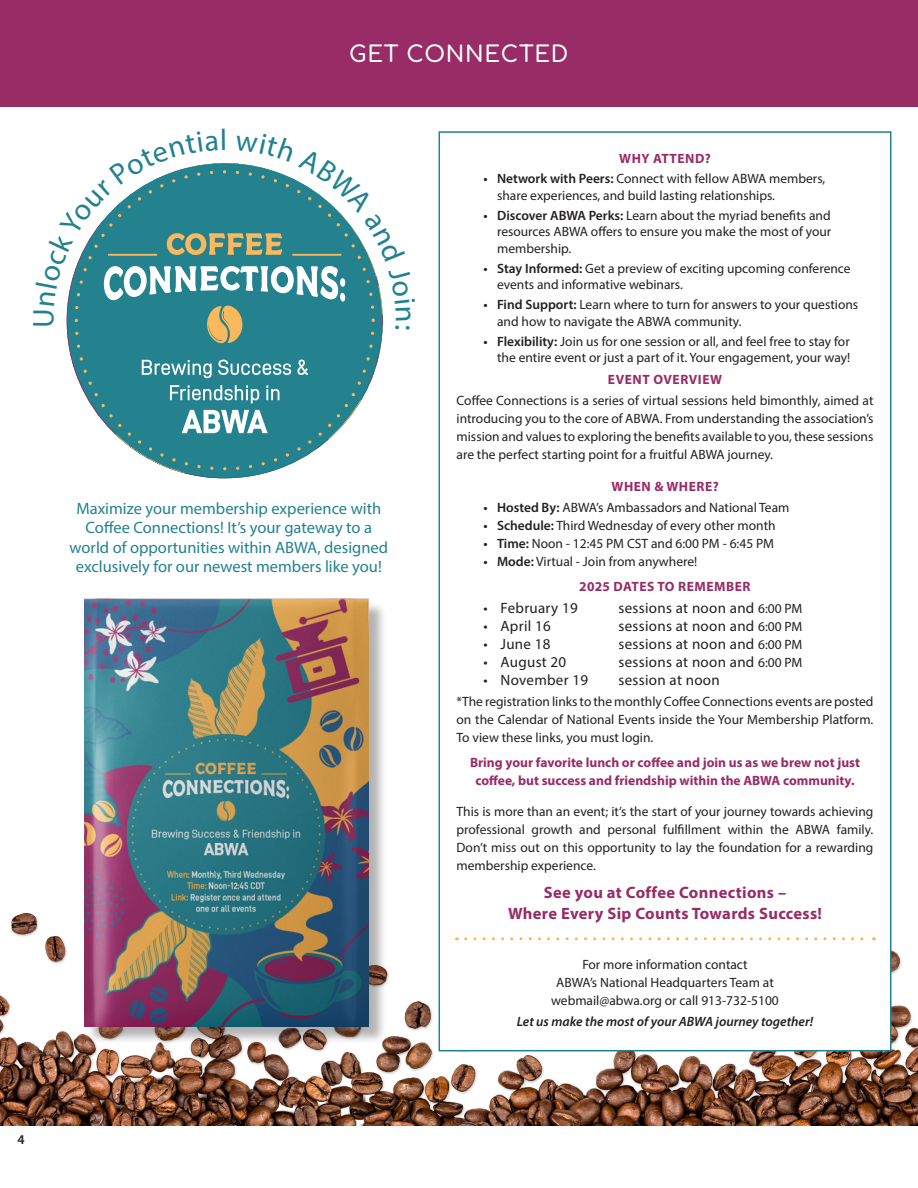
<style>
.page{position:relative;width:918px;height:1188px;background:#fff}
.page>*{position:absolute;margin:0;border:0;box-sizing:border-box;transform-origin:0 0}
.t1{font:600 22.5px "Comfortaa";letter-spacing:.03em;color:#fff}
.body{font:16.5px/19.5px "Myriad Pro";color:#22818f;text-align:center}
.body-2{font:700 16.5px/21px "Myriad Pro";letter-spacing:.02em;color:#982c66;text-align:center}
.t2{font:15px "Myriad Pro";letter-spacing:.02em;color:#231f20}
.body-3{font:13.5px/18px "Myriad Pro";color:#231f20;text-align:justify}
.body-4{font:700 13.5px/18px "Myriad Pro";color:#982c66;text-align:center}
.body-5{font:700 13.5px "Myriad Pro";letter-spacing:.04em;color:#982c66}
.body-6{font:italic 600 13.5px "Myriad Pro";color:#231f20}
.t3{font:600 13.5px "Myriad Pro";color:#231f20}
.s1{font-weight:600}
.s2{font-size:13.5px}
</style>
<div class="page">
<div style="left:0;top:0;width:918px;height:106px;background:#982c66"></div>
<img style="left:0;top:869px;width:918px;height:256px">
<div style="left:87px;top:601px;width:300px;height:444px;background:#231f20;opacity:.34"></div>
<img style="left:84px;top:599px;width:284px;height:427px">
<div style="left:439px;top:131px;width:452px;height:920px;background:#fff;border:2px solid #22818f"></div>
<svg style="left:466px;top:937px;width:408px;height:3px"></svg>
<svg style="left:66px;top:163px;width:317px;height:315px"></svg>
<p class="t3" style="left:18px;top:1131px;width:9px">4</p>
<p class="t1" style="left:349px;top:34px;width:221px">GET CONNECTED</p>
<p class="body" style="left:70px;top:498px;width:320px">Maximize your membership experience with Coffee Connections! It’s your gateway to a world of opportunities within ABWA, designed exclusively for our newest members like you!</p>
<p class="body-5" style="left:619px;top:150px;width:93px">WHY ATTEND?</p>
<p class="body-3" style="left:497px;top:170px;width:330px;line-height:16.5px;text-indent:-14px"><span class="s1">• Network with Peers:</span> Connect with fellow ABWA members, share experiences, and build lasting relationships.</p>
<p class="body-3" style="left:497px;top:207px;width:336px;line-height:16.5px;text-indent:-14px"><span class="s1">• Discover ABWA Perks:</span> Learn about the myriad benefits and resources ABWA offers to ensure you make the most of your membership.</p>
<p class="body-3" style="left:497px;top:260px;width:355px;line-height:16.5px;text-indent:-14px"><span class="s1">• Stay Informed:</span> Get a preview of exciting upcoming conference events and informative webinars.</p>
<p class="body-3" style="left:497px;top:296px;width:363px;line-height:16.5px;text-indent:-14px"><span class="s1">• Find Support:</span> Learn where to turn for answers to your questions and how to navigate the ABWA community.</p>
<p class="body-3" style="left:484px;top:333px;width:368px;line-height:16.5px;text-align:right"><span class="s1">• Flexibility:</span> Join us for one session or all, and feel free to stay for the entire event or just a part of it. Your engagement, your way!</p>
<p class="body-5" style="left:608px;top:371px;width:116px">EVENT OVERVIEW</p>
<p class="body-3" style="left:457px;top:392px;width:418px">Coffee Connections is a series of virtual sessions held bimonthly, aimed at introducing you to the core of ABWA. From understanding the association’s mission and values to exploring the benefits available to you, these sessions are the perfect starting point for a fruitful ABWA journey.</p>
<p class="body-5" style="left:612px;top:478px;width:109px">WHEN &amp; WHERE?</p>
<p class="body-3" style="left:484px;top:499px;width:307px"><span class="s1">• Hosted By:</span> ABWA’s Ambassadors and National Team</p>
<p class="body-3" style="left:484px;top:517px;width:294px"><span class="s1">• Schedule:</span> Third Wednesday of every other month</p>
<p class="body-3" style="left:484px;top:535px;width:292px"><span class="s1">• Time:</span> Noon - 12:45 PM CST and 6:00 PM - 6:45 PM</p>
<p class="body-3" style="left:484px;top:553px;width:215px"><span class="s1">• Mode:</span> Virtual - Join from anywhere!</p>
<p class="body-5" style="left:579px;top:578px;width:173px">2025 DATES TO REMEMBER</p>
<p class="t2" style="left:484px;top:598px;width:96px">• February 19</p>
<p class="t2" style="left:619px;top:598px;width:185px">sessions at noon and <span class="s2">6:00 PM</span></p>
<p class="t2" style="left:484px;top:616px;width:69px">• April 16</p>
<p class="t2" style="left:619px;top:616px;width:185px">sessions at noon and <span class="s2">6:00 PM</span></p>
<p class="t2" style="left:484px;top:634px;width:69px">• June 18</p>
<p class="t2" style="left:619px;top:634px;width:185px">sessions at noon and <span class="s2">6:00 PM</span></p>
<p class="t2" style="left:484px;top:652px;width:84px">• August 20</p>
<p class="t2" style="left:619px;top:652px;width:185px">sessions at noon and <span class="s2">6:00 PM</span></p>
<p class="t2" style="left:484px;top:670px;width:106px">• November 19</p>
<p class="t2" style="left:619px;top:670px;width:103px">session at noon</p>
<p class="body-3" style="left:457px;top:693px;width:418px">*The registration links to the monthly Coffee Connections events are posted on the Calendar of National Events inside the Your Membership Platform.<br>To view these links, you must login.</p>
<p class="body-4" style="left:470px;top:753px;width:392px">Bring your favorite lunch or coffee and join us as we brew not just coffee, but success and friendship within the ABWA community.</p>
<p class="body-3" style="left:457px;top:803px;width:418px">This is more than an event; it’s the start of your journey towards achieving professional growth and personal fulfillment within the ABWA family.<br>Don’t miss out on this opportunity to lay the foundation for a rewarding membership experience.</p>
<p class="body-2" style="left:508px;top:882px;width:315px">See you at Coffee Connections –<br>Where Every Sip Counts Towards Success!</p>
<p class="body-3" style="left:551px;top:955px;width:229px;text-align:center">For more information contact<br>ABWA’s National Headquarters Team at webmail@abwa.org or call 913-732-5100</p>
<p class="body-6" style="left:517px;top:1013px;width:298px">Let us make the most of your ABWA journey together!</p>
</div>
